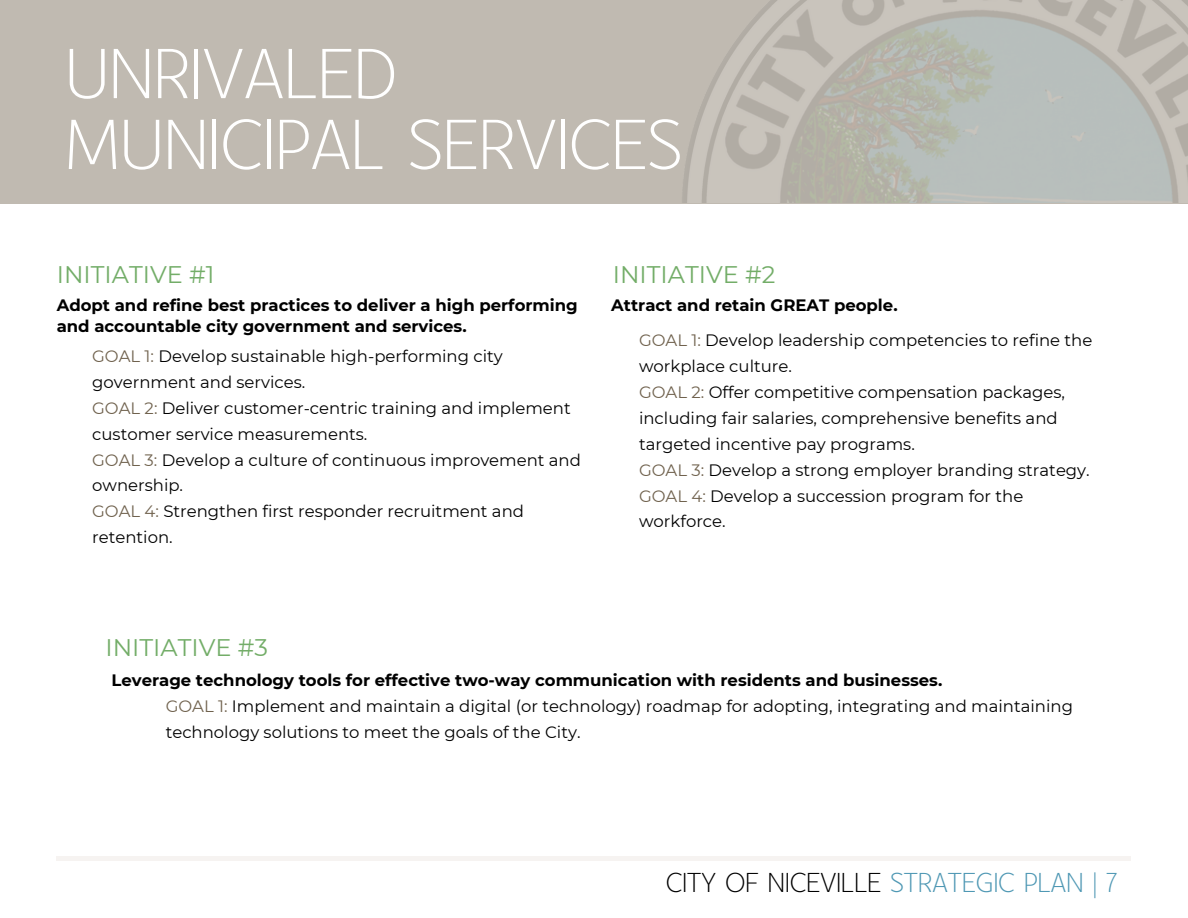
<style>
.page{position:relative;width:1188px;height:918px;background:#fff}
.page>*{position:absolute;margin:0;border:0;box-sizing:border-box;transform-origin:0 0}
.t1{font:82.65px "Yellow Peas";letter-spacing:-.015em;color:#fff}
.t2{font:32.1px "Yellow Peas";letter-spacing:-.015em;color:#000}
.t3{font:24px "Montserrat";color:#73ad68}
.t4{font:16.5px/25.8px "Montserrat";color:#000}
.t5{font:700 16.5px/20.2px "Montserrat";color:#000}
.s1{color:#70624e}
.s2{color:#4f98b4}
</style>
<div class="page">
<div style="left:57px;top:856px;width:1074px;height:5px;background:#f6f3f1"></div>
<div style="left:0;top:0;width:1188px;height:203px;background:#c0bab1"></div>
<img style="left:682px;top:0;width:506px;height:203px">
<h1 class="t1" style="left:64px;top:15px;width:334px">UNRIVALED</h1>
<p class="t1" style="left:64px;top:86px;width:620px">MUNICIPAL SERVICES</p>
<h4 class="t3" style="left:57px;top:259px;width:159px">INITIATIVE #1</h4>
<h3 class="t5" style="left:57px;top:295px;width:523px">Adopt and refine best practices to deliver a high performing and accountable city government and services.</h3>
<p class="t4" style="left:92px;top:343px;width:412px"><span class="s1">GOAL 1:</span> Develop sustainable high-performing city government and services.</p>
<p class="t4" style="left:92px;top:395px;width:480px"><span class="s1">GOAL 2:</span> Deliver customer-centric training and implement customer service measurements.</p>
<p class="t4" style="left:92px;top:447px;width:490px"><span class="s1">GOAL 3:</span> Develop a culture of continuous improvement and ownership.</p>
<p class="t4" style="left:92px;top:498px;width:433px"><span class="s1">GOAL 4:</span> Strengthen first responder recruitment and retention.</p>
<h4 class="t3" style="left:613px;top:259px;width:164px">INITIATIVE #2</h4>
<h3 class="t5" style="left:611px;top:295px;width:288px">Attract and retain GREAT people.</h3>
<p class="t4" style="left:639px;top:327px;width:455px"><span class="s1">GOAL 1:</span> Develop leadership competencies to refine the workplace culture.</p>
<p class="t4" style="left:639px;top:379px;width:428px"><span class="s1">GOAL 2:</span> Offer competitive compensation packages, including fair salaries, comprehensive benefits and targeted incentive pay programs.</p>
<p class="t4" style="left:639px;top:457px;width:452px"><span class="s1">GOAL 3:</span> Develop a strong employer branding strategy.</p>
<p class="t4" style="left:639px;top:483px;width:386px"><span class="s1">GOAL 4:</span> Develop a succession program for the workforce.</p>
<h4 class="t3" style="left:106px;top:633px;width:164px">INITIATIVE #3</h4>
<h3 class="t5" style="left:111px;top:670px;width:832px">Leverage technology tools for effective two-way communication with residents and businesses.</h3>
<p class="t4" style="left:166px;top:693px;width:909px"><span class="s1">GOAL 1:</span> Implement and maintain a digital (or technology) roadmap for adopting, integrating and maintaining technology solutions to meet the goals of the City.</p>
<p class="t2" style="left:666px;top:860px;width:453px">CITY OF NICEVILLE <span class="s2">STRATEGIC PLAN | 7</span></p>
</div>
